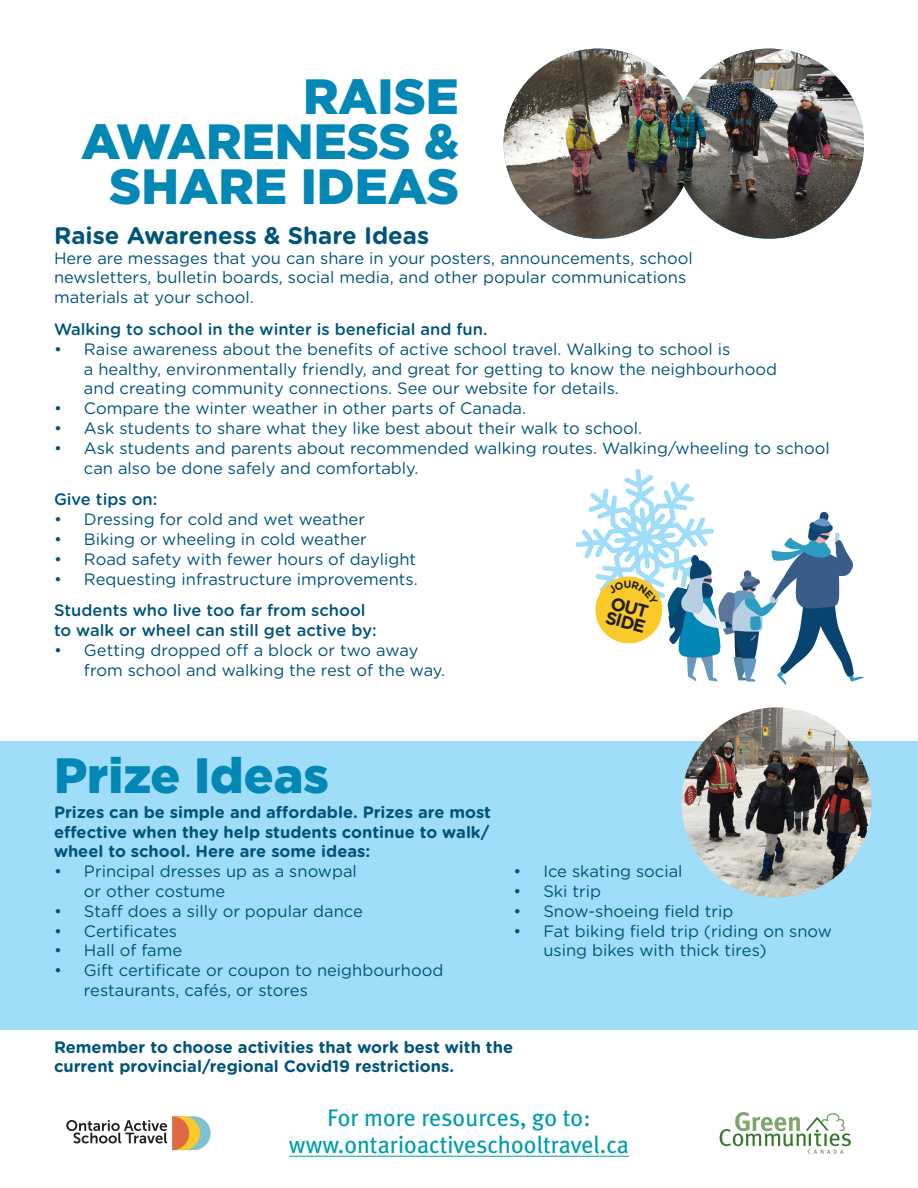
<style>
.page{position:relative;width:918px;height:1188px;background:#fff}
.page>*{position:absolute;margin:0;border:0;box-sizing:border-box;transform-origin:0 0}
.t1{font:900 49.5px/45px "Gotham";color:#0387b5;text-align:right}
.t2{font:24px "Meta Plus";color:#009daf}
.t3{font:700 24px "Gotham Rounded";color:#00547a}
.t4{font:700 17.85px/14.9px "Gotham";color:#231f20}
.t5{font:16.5px/19.8px "Gotham Rounded";color:#00547a}
.t6{font:700 16.5px/19.8px "Gotham Rounded";color:#00547a}
.t7{font:500 16.5px/19.8px "Gotham Rounded";color:#00547a}
</style>
<div class="page">
<div style="left:0;top:741px;width:918px;height:288px;background:#9fddf8"></div>
<hr style="left:289px;top:1156px;width:340px;height:1px;background:#009daf">
<svg style="left:720px;top:1112px;width:131px;height:42px"></svg>
<svg style="left:66px;top:1116px;width:145px;height:34px"></svg>
<img style="left:504px;top:49px;width:360px;height:190px">
<img style="left:681px;top:707px;width:191px;height:190px;border-radius:95px">
<svg style="left:576px;top:468px;width:288px;height:217px"></svg>
<p class="t1" style="left:81px;top:72px;width:379px">RAISE<br>AWARENESS &amp;<br>SHARE IDEAS</p>
<p class="t3" style="left:54px;top:218px;width:377px">Raise Awareness &amp; Share Ideas</p>
<p class="t5" style="left:54px;top:247px;width:640px">Here are messages that you can share in your posters, announcements, school</p>
<p class="t5" style="left:54px;top:267px;width:634px">newsletters, bulletin boards, social media, and other popular communications</p>
<p class="t5" style="left:54px;top:287px;width:201px">materials at your school.</p>
<p class="t7" style="left:54px;top:319px;width:435px">Walking to school in the winter is beneficial and fun.</p>
<p class="t5" style="left:84px;top:338px;width:694px;text-indent:-30px">• Raise awareness about the benefits of active school travel. Walking to school is<br>a healthy, environmentally friendly, and great for getting to know the neighbourhood and creating community connections. See our website for details.</p>
<p class="t5" style="left:54px;top:398px;width:474px">• Compare the winter weather in other parts of Canada.</p>
<p class="t5" style="left:54px;top:418px;width:590px">• Ask students to share what they like best about their walk to school.</p>
<p class="t5" style="left:84px;top:437px;width:747px;text-indent:-30px">• Ask students and parents about recommended walking routes. Walking/wheeling to school can also be done safely and comfortably.</p>
<p class="t7" style="left:54px;top:489px;width:105px">Give tips on:</p>
<p class="t5" style="left:54px;top:509px;width:313px">• Dressing for cold and wet weather</p>
<p class="t5" style="left:54px;top:529px;width:314px">• Biking or wheeling in cold weather</p>
<p class="t5" style="left:54px;top:548px;width:364px">• Road safety with fewer hours of daylight</p>
<p class="t5" style="left:54px;top:568px;width:365px">• Requesting infrastructure improvements.</p>
<p class="t7" style="left:54px;top:600px;width:324px">Students who live too far from school to walk or wheel can still get active by:</p>
<p class="t5" style="left:84px;top:640px;width:363px;text-indent:-30px">• Getting dropped off a block or two away from school and walking the rest of the way.</p>
<p class="t4" style="left:612px;top:595px;width:42px;rotate:15deg">OUT<br>SIDE</p>
<p class="t1" style="left:54px;top:752px;width:276px">Prize Ideas</p>
<p class="t6" style="left:54px;top:801px;width:439px">Prizes can be simple and affordable. Prizes are most</p>
<p class="t6" style="left:54px;top:821px;width:437px">effective when they help students continue to walk/</p>
<p class="t6" style="left:54px;top:841px;width:318px">wheel to school. Here are some ideas:</p>
<p class="t5" style="left:84px;top:861px;width:275px;text-indent:-30px">• Principal dresses up as a snowpal or other costume</p>
<p class="t5" style="left:54px;top:900px;width:310px">• Staff does a silly or popular dance</p>
<p class="t5" style="left:54px;top:920px;width:125px">• Certificates</p>
<p class="t5" style="left:54px;top:940px;width:130px">• Hall of fame</p>
<p class="t5" style="left:84px;top:960px;width:361px;text-indent:-30px">• Gift certificate or coupon to neighbourhood restaurants, cafés, or stores</p>
<p class="t5" style="left:513px;top:861px;width:171px">• Ice skating social</p>
<p class="t5" style="left:513px;top:881px;width:89px">• Ski trip</p>
<p class="t5" style="left:513px;top:900px;width:222px">• Snow-shoeing field trip</p>
<p class="t5" style="left:543px;top:920px;width:290px;text-indent:-30px">• Fat biking field trip (riding on snow using bikes with thick tires)</p>
<p class="t6" style="left:54px;top:1036px;width:461px">Remember to choose activities that work best with the current provincial/regional Covid19 restrictions.</p>
<p class="t2" style="left:327px;top:1104px;width:265px">For more resources, go to:</p>
<p class="t2" style="left:289px;top:1131px;width:342px">www.ontarioactiveschooltravel.ca</p>
</div>
